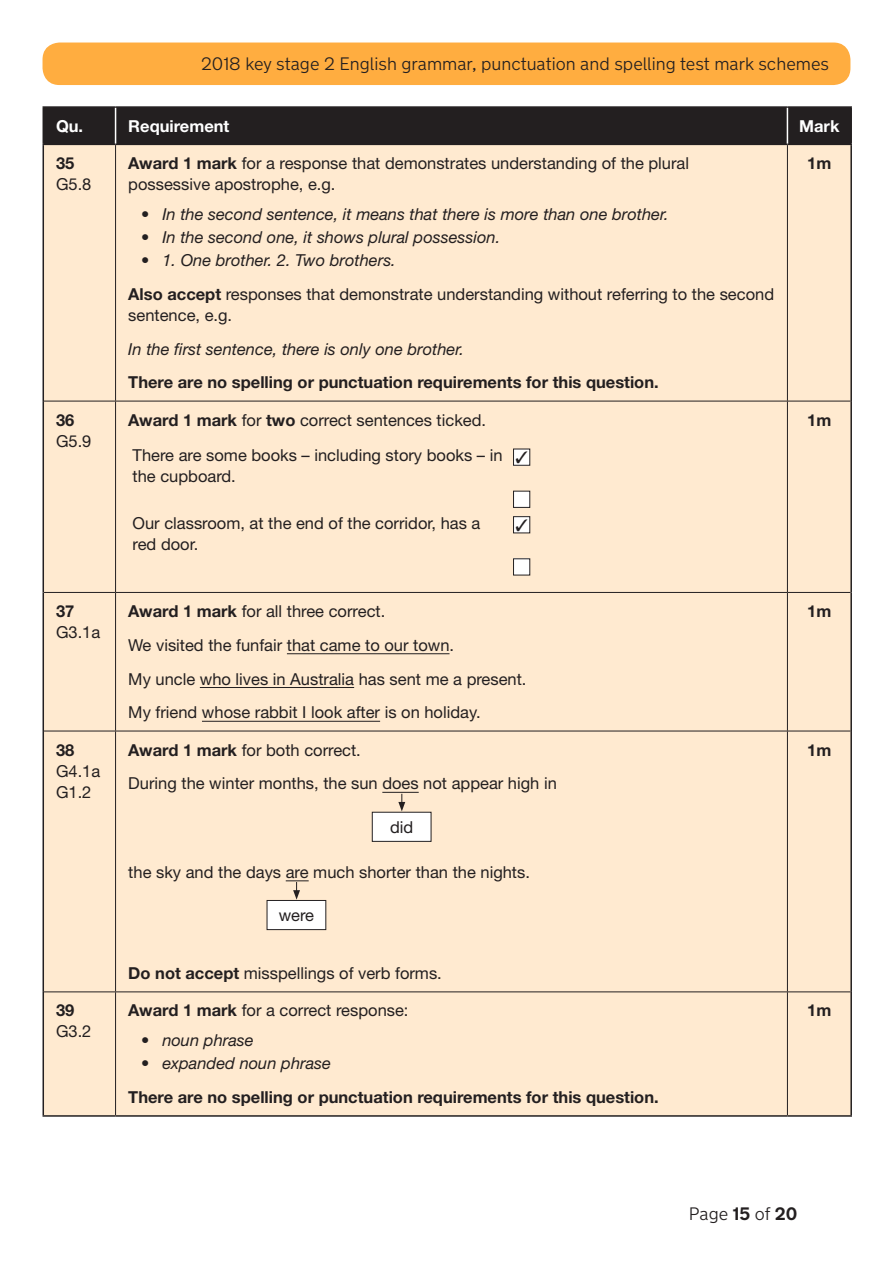
<style>
.page{position:relative;width:893px;height:1263px;background:#fff}
.page>*{position:absolute;margin:0;border:0;box-sizing:border-box;transform-origin:0 0}
.t1{font:300 18px "New Transport";color:#231f20}
.t2{font:16.5px/33.8px "Helvetica Neue LT Std";color:#231f20}
.t3{font:700 16.5px/33.8px "Helvetica Neue LT Std";color:#231f20}
.t4{font:italic 16.5px "Helvetica Neue LT Std";color:#231f20}
.t5{font:700 16.5px "Helvetica Neue LT Std";color:#fff}
.s1{font-weight:700}
.s2{font-style:normal}
.s3{font-style:italic}
.s4{font-weight:400}
.s5{font-weight:400;font-style:italic}
</style>
<div class="page">
<div style="left:43px;top:43px;width:807px;height:42px;background:#ffad40;border-radius:17px"></div>
<div style="left:44px;top:108px;width:806px;height:36px;background:#231f20"></div>
<div style="left:44px;top:145px;width:806px;height:970px;background:#ffead0"></div>
<hr style="left:44px;top:401px;width:72px;height:1px;background:#231f20">
<hr style="left:116px;top:401px;width:671px;height:1px;background:#231f20">
<hr style="left:787px;top:401px;width:63px;height:1px;background:#231f20">
<hr style="left:44px;top:592px;width:72px;height:1px;background:#231f20">
<hr style="left:116px;top:592px;width:671px;height:1px;background:#231f20">
<hr style="left:787px;top:592px;width:63px;height:1px;background:#231f20">
<hr style="left:44px;top:731px;width:72px;height:1px;background:#231f20">
<hr style="left:116px;top:731px;width:671px;height:1px;background:#231f20">
<hr style="left:787px;top:731px;width:63px;height:1px;background:#231f20">
<hr style="left:44px;top:991px;width:72px;height:1px;background:#231f20">
<hr style="left:116px;top:991px;width:671px;height:1px;background:#231f20">
<hr style="left:787px;top:991px;width:63px;height:1px;background:#231f20">
<hr style="left:43px;top:144px;width:73px;height:1px;background:#231f20">
<hr style="left:116px;top:144px;width:671px;height:1px;background:#231f20">
<hr style="left:787px;top:144px;width:65px;height:1px;background:#231f20">
<hr style="left:115px;top:145px;width:1px;height:256px;background:#231f20">
<hr style="left:787px;top:145px;width:1px;height:256px;background:#231f20">
<hr style="left:115px;top:401px;width:1px;height:191px;background:#231f20">
<hr style="left:787px;top:401px;width:1px;height:191px;background:#231f20">
<hr style="left:115px;top:593px;width:1px;height:138px;background:#231f20">
<hr style="left:787px;top:593px;width:1px;height:138px;background:#231f20">
<hr style="left:115px;top:731px;width:1px;height:260px;background:#231f20">
<hr style="left:787px;top:731px;width:1px;height:260px;background:#231f20">
<hr style="left:115px;top:992px;width:1px;height:123px;background:#231f20">
<hr style="left:787px;top:992px;width:1px;height:123px;background:#231f20">
<hr style="left:43px;top:1115px;width:73px;height:2px;background:#231f20">
<hr style="left:116px;top:1115px;width:671px;height:2px;background:#231f20">
<hr style="left:787px;top:1115px;width:65px;height:2px;background:#231f20">
<hr style="left:43px;top:145px;width:1px;height:256px;background:#231f20">
<hr style="left:850px;top:145px;width:2px;height:256px;background:#231f20">
<hr style="left:43px;top:401px;width:1px;height:191px;background:#231f20">
<hr style="left:850px;top:401px;width:2px;height:191px;background:#231f20">
<hr style="left:43px;top:592px;width:1px;height:139px;background:#231f20">
<hr style="left:850px;top:592px;width:2px;height:139px;background:#231f20">
<hr style="left:43px;top:731px;width:1px;height:261px;background:#231f20">
<hr style="left:850px;top:731px;width:2px;height:261px;background:#231f20">
<hr style="left:43px;top:992px;width:1px;height:123px;background:#231f20">
<hr style="left:850px;top:992px;width:2px;height:123px;background:#231f20">
<hr style="left:43px;top:106px;width:73px;height:2px;background:#231f20">
<hr style="left:43px;top:108px;width:1px;height:36px;background:#231f20">
<hr style="left:116px;top:106px;width:671px;height:2px;background:#231f20">
<hr style="left:787px;top:106px;width:65px;height:2px;background:#231f20">
<hr style="left:850px;top:108px;width:2px;height:36px;background:#231f20">
<hr style="left:115px;top:108px;width:1px;height:36px;background:#fff">
<hr style="left:787px;top:108px;width:1px;height:36px;background:#fff">
<div style="left:513px;top:449px;width:17px;height:16px;background:#fff"></div>
<div style="left:513px;top:449px;width:17px;height:17px;border:1px solid #231f20"></div>
<div style="left:513px;top:491px;width:17px;height:16px;background:#fff"></div>
<div style="left:513px;top:491px;width:17px;height:17px;border:1px solid #231f20"></div>
<div style="left:513px;top:517px;width:17px;height:16px;background:#fff"></div>
<div style="left:513px;top:516px;width:17px;height:17px;border:1px solid #231f20"></div>
<div style="left:513px;top:559px;width:17px;height:16px;background:#fff"></div>
<hr style="left:287px;top:653px;width:162px;height:1px;background:#231f20">
<hr style="left:200px;top:687px;width:154px;height:1px;background:#231f20">
<hr style="left:202px;top:721px;width:178px;height:1px;background:#231f20">
<hr style="left:382px;top:792px;width:37px;height:1px;background:#231f20">
<div style="left:372px;top:812px;width:59px;height:29px;background:#fff"></div>
<div style="left:372px;top:812px;width:59px;height:30px;border:1px solid #231f20"></div>
<svg style="left:398px;top:794px;width:7px;height:17px"></svg>
<div style="left:267px;top:900px;width:59px;height:29px;background:#fff"></div>
<div style="left:267px;top:900px;width:59px;height:30px;border:1px solid #231f20"></div>
<svg style="left:286px;top:880px;width:23px;height:20px"></svg>
<p class="t1" style="left:201px;top:53px;width:630px">2018 key stage 2 English grammar, punctuation and spelling test mark schemes</p>
<p class="t5" style="left:56px;top:115px;width:29px">Qu.</p>
<p class="t5" style="left:128px;top:115px;width:103px">Requirement</p>
<p class="t5" style="left:799px;top:115px;width:42px">Mark</p>
<p class="t3" style="left:56px;top:146px;width:20px">35</p>
<p class="t2" style="left:56px;top:167px;width:37px">G5.8</p>
<p class="t2" style="left:128px;top:153px;width:562px;line-height:21px"><span class="s1">Award 1 mark</span> for a response that demonstrates understanding of the plural possessive apostrophe, e.g.</p>
<p class="t4" style="left:141px;top:204px;width:529px"><span class="s2">•</span> In the second sentence, it means that there is more than one brother.</p>
<p class="t4" style="left:141px;top:227px;width:361px"><span class="s2">•</span> In the second one, it shows plural possession.</p>
<p class="t2" style="left:128px;top:243px;width:647px;text-indent:13px">• <span class="s3">1. One brother. 2. Two brothers.<br></span><span class="s1">Also accept</span> responses that demonstrate understanding without referring to the second</p>
<p class="t2" style="left:128px;top:298px;width:105px">sentence, e.g.</p>
<p class="t4" style="left:128px;top:339px;width:337px">In the first sentence, there is only one brother.</p>
<p class="t3" style="left:128px;top:365px;width:532px">There are no spelling or punctuation requirements for this question.</p>
<p class="t3" style="left:807px;top:146px;width:26px">1m</p>
<p class="t3" style="left:56px;top:402px;width:20px">36</p>
<p class="t2" style="left:56px;top:424px;width:37px">G5.9</p>
<p class="t2" style="left:128px;top:402px;width:376px;line-height:35.7px"><span class="s1">Award 1 mark</span> for <span class="s1">two</span> correct sentences ticked.<br>There are some books – including story books – in</p>
<p class="t2" style="left:133px;top:459px;width:105px">the cupboard.</p>
<p class="t2" style="left:133px;top:512px;width:349px;line-height:21px">Our classroom, at the end of the corridor, has a red door.</p>
<p class="t3" style="left:807px;top:402px;width:26px">1m</p>
<p class="t3" style="left:56px;top:594px;width:20px">37</p>
<p class="t2" style="left:56px;top:615px;width:46px">G3.1a</p>
<p class="t2" style="left:128px;top:594px;width:400px"><span class="s1">Award 1 mark</span> for all three correct.<br>We visited the funfair that came to our town.<br>My uncle who lives in Australia has sent me a present.<br>My friend whose rabbit I look after is on holiday.</p>
<p class="t3" style="left:807px;top:594px;width:26px">1m</p>
<p class="t3" style="left:56px;top:732px;width:20px">38</p>
<p class="t2" style="left:56px;top:760px;width:46px;line-height:21px">G4.1a<br>G1.2</p>
<p class="t2" style="left:128px;top:733px;width:430px"><span class="s1">Award 1 mark</span> for both correct.<br>During the winter months, the sun does not appear high in</p>
<p class="t3" style="left:807px;top:732px;width:26px">1m</p>
<p class="t2" style="left:390px;top:810px;width:25px">did</p>
<p class="t2" style="left:128px;top:855px;width:403px">the sky and the days are much shorter than the nights.</p>
<p class="t2" style="left:279px;top:898px;width:37px">were</p>
<p class="t2" style="left:128px;top:956px;width:315px"><span class="s1">Do not accept</span> misspellings of verb forms.</p>
<p class="t3" style="left:56px;top:993px;width:20px">39</p>
<p class="t2" style="left:56px;top:1014px;width:37px">G3.2</p>
<p class="t2" style="left:128px;top:993px;width:282px"><span class="s1">Award 1 mark</span> for a correct response:</p>
<p class="t4" style="left:141px;top:1030px;width:114px"><span class="s2">•</span> noun phrase</p>
<p class="t3" style="left:128px;top:1046px;width:532px;text-indent:13px"><span class="s4">•</span> <span class="s5">expanded noun phrase<br></span>There are no spelling or punctuation requirements for this question.</p>
<p class="t3" style="left:807px;top:993px;width:26px">1m</p>
<p class="t1" style="left:689px;top:1203px;width:110px">Page <span class="s1">15</span> of <span class="s1">20</span></p>
</div>
